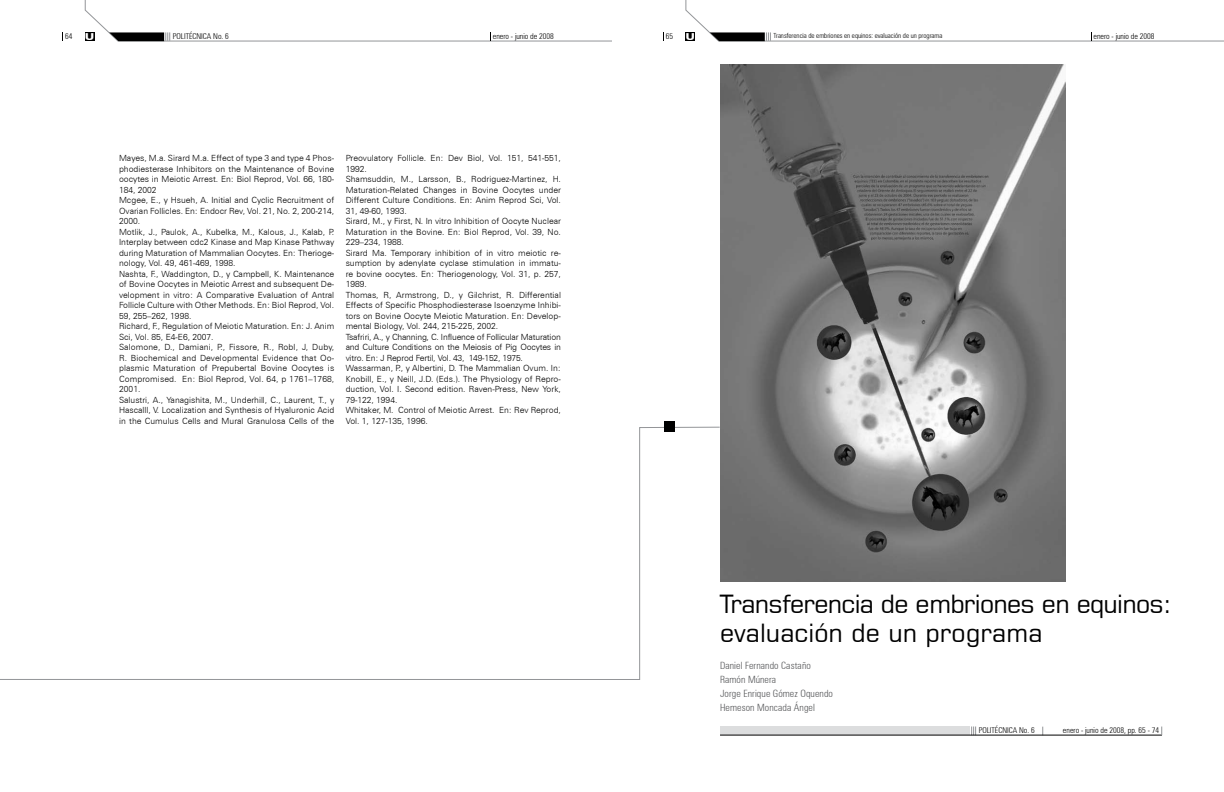
<style>
.page{position:relative;width:1224px;height:792px;background:#fff}
.page>*{position:absolute;margin:0;border:0;box-sizing:border-box;transform-origin:0 0}
.t1{font:25px/29px "Square 721 BT";letter-spacing:-.03em;color:#000}
.t2{font:300 condensed 10px/14px "Zurich BT";letter-spacing:.01em;color:#58595b}
.t3{font:900 expanded 9.6px "Zurich BT";color:#fff}
.t4{font:300 8.5px/10.5px "Zurich BT";color:#000}
.t5{font:300 condensed 8px "Zurich BT";color:#000}
.t6{font:300 condensed 7px "Zurich BT";color:#000}
</style>
<div class="page">
<svg style="left:685px;top:0;width:539px;height:42px"></svg>
<svg style="left:85px;top:0;width:527px;height:42px"></svg>
<svg style="left:0;top:426px;width:720px;height:254px"></svg>
<div style="left:664px;top:421px;width:10px;height:11px;background:#000"></div>
<div style="left:720px;top:726px;width:250px;height:9px;background:#dcddde"></div>
<svg style="left:971px;top:727px;width:5px;height:8px"></svg>
<hr style="left:720px;top:735px;width:442px;height:1px;background:#000">
<img style="left:720px;top:64px;width:345px;height:518px">
<p class="t5" style="left:65px;top:31px;width:8px">64</p>
<p class="t3" style="left:85px;top:31px;width:10px">U</p>
<p class="t5" style="left:173px;top:31px;width:57px">POLITÉCNICA No. 6</p>
<p class="t5" style="left:493px;top:31px;width:63px">enero - junio de 2008</p>
<p class="t5" style="left:666px;top:31px;width:8px">65</p>
<p class="t3" style="left:686px;top:31px;width:10px">U</p>
<p class="t5" style="left:1094px;top:31px;width:63px">enero - junio de 2008</p>
<p class="t6" style="left:774px;top:31px;width:170px">Transferencia de embriones en equinos: evaluación de un programa</p>
<p class="t4" style="left:119px;top:153px;width:217px">Mayes, M.a. Sirard M.a. Effect of type 3 and type 4 Phos&shy;phodiesterase Inhibitors on the Maintenance of Bovine oocytes in Meiotic Arrest. En: Biol Reprod, Vol. 66, 180- 184, 2002<br>Mcgee, E., y Hsueh, A. Initial and Cyclic Recruitment of Ovarian Follicles. En: Endocr Rev, Vol. 21, No. 2, 200-214, 2000.<br>Motlik, J., Paulok, A., Kubelka, M., Kalous, J., Kalab, P.<br>Interplay between cdc2 Kinase and Map Kinase Pathway during Maturation of Mammalian Oocytes. En: Therioge&shy;nology, Vol. 49, 461-469, 1998.<br>Nashta, F., Waddington, D., y Campbell, K. Maintenance of Bovine Oocytes in Meiotic Arrest and subsequent De&shy;velopment in vitro: A Comparative Evaluation of Antral Follicle Culture with Other Methods. En: Biol Reprod, Vol.<br>59, 255–262, 1998.<br>Richard, F., Regulation of Meiotic Maturation. En: J. Anim Sci, Vol. 85, E4-E6, 2007.<br>Salomone, D., Damiani, P., Fissore, R., Robl, J, Duby, R. Biochemical and Developmental Evidence that Oo&shy;plasmic Maturation of Prepubertal Bovine Oocytes is Compromised. En: Biol Reprod, Vol. 64, p 1761–1768, 2001.<br>Salustri, A., Yanagishita, M., Underhill, C., Laurent, T., y Hascalll, V. Localization and Synthesis of Hyaluronic Acid in the Cumulus Cells and Mural Granulosa Cells of the</p>
<p class="t4" style="left:346px;top:153px;width:217px">Preovulatory Follicle. En: Dev Biol, Vol. 151, 541-551, 1992.<br>Shamsuddin, M., Larsson, B., Rodriguez-Martinez, H.<br>Maturation-Related Changes in Bovine Oocytes under Different Culture Conditions. En: Anim Reprod Sci, Vol.<br>31, 49-60, 1993.<br>Sirard, M., y First, N. In vitro Inhibition of Oocyte Nuclear Maturation in the Bovine. En: Biol Reprod, Vol. 39, No.<br>229–234, 1988.<br>Sirard Ma. Temporary inhibition of in vitro meiotic re&shy;sumption by adenylate cyclase stimulation in immatu&shy;re bovine oocytes. En: Theriogenology, Vol. 31, p. 257, 1989.<br>Thomas, R, Armstrong, D., y Gilchrist, R. Differential Effects of Specific Phosphodiesterase Isoenzyme Inhibi&shy;tors on Bovine Oocyte Meiotic Maturation. En: Develop&shy;mental Biology, Vol. 244, 215-225, 2002.<br>Tsafriri, A., y Channing, C. Influence of Follicular Maturation and Culture Conditions on the Meiosis of Pig Oocytes in vitro. En: J Reprod Fertil, Vol. 43, 149-152, 1975.<br>Wassarman, P., y Albertini, D. The Mammalian Ovum. In:<br>Knobill, E., y Neill, J.D. (Eds.). The Physiology of Repro&shy;duction, Vol. I. Second edition. Raven-Press, New York, 79-122, 1994.<br>Whitaker, M. Control of Meiotic Arrest. En: Rev Reprod, Vol. 1, 127-135, 1996.</p>
<h1 class="t1" style="left:720px;top:589px;width:453px">Transferencia de embriones en equinos: evaluación de un programa</h1>
<p class="t2" style="left:720px;top:658px;width:115px">Daniel Fernando Castaño<br>Ramón Múnera<br>Jorge Enrique Gómez Oquendo<br>Hemeson Moncada Ángel</p>
<p class="t5" style="left:979px;top:725px;width:57px">POLITÉCNICA No. 6</p>
<p class="t5" style="left:1063px;top:725px;width:94px">enero - junio de 2008, pp. 65 - 74</p>
</div>
